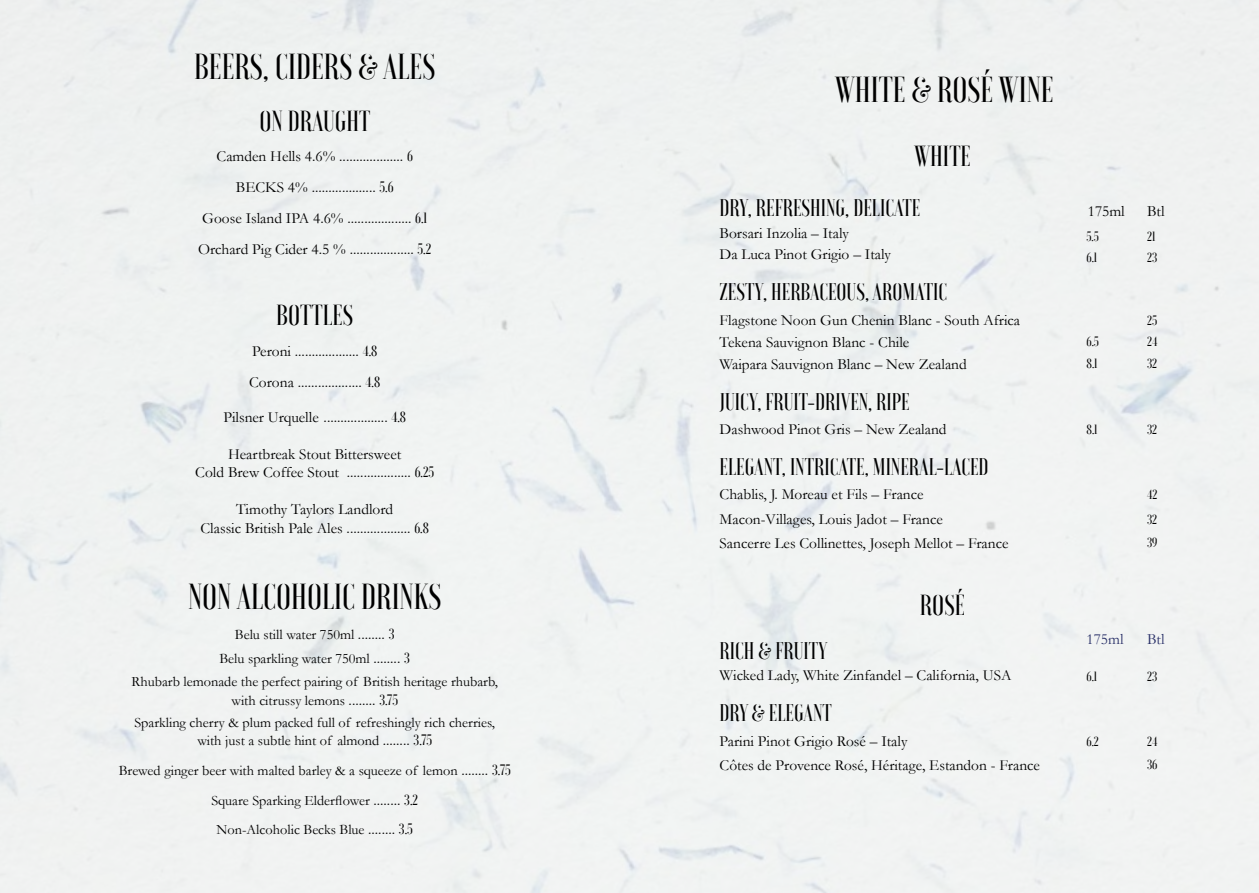
<style>
.page{position:relative;width:1259px;height:893px;background:#fff}
.page>*{position:absolute;margin:0;border:0;box-sizing:border-box;transform-origin:0 0}
.t1{font:500 36px "Voga";color:#000}
.t2{font:500 28.8px "Voga";color:#000}
.t3{font:500 24px "Voga";color:#000}
.t4{font:15.45px/30.8px "Garamond";color:#000}
.t5{font:15.45px "Garamond";color:#293068}
.t6{font:14.25px/29.7px "Garamond";color:#000;text-align:center}
.t7{font:500 13.5px/21.8px "Voga";color:#000}
.s1{font-family:"Voga";font-weight:500;font-size:15px}
.s2{font-size:15.45px}
</style>
<div class="page">
<h1 class="t1" style="left:194px;top:46px;width:243px">BEERS, CIDERS &amp; ALES</h1>
<h2 class="t2" style="left:259px;top:104px;width:112px">ON DRAUGHT</h2>
<p class="t4" style="left:198px;top:141px;width:235px;text-align:center">Camden Hells 4.6% ................... <span class="s1">6<br></span>BECKS 4% ................... <span class="s1">5.6<br></span>Goose Island IPA 4.6% ................... <span class="s1">6.1<br></span>Orchard Pig Cider 4.5 % ................... <span class="s1">5.2</span></p>
<h2 class="t2" style="left:276px;top:299px;width:79px">BOTTLES</h2>
<p class="t4" style="left:249px;top:336px;width:133px">Peroni ................... <span class="s1">4.8<br></span>Corona ................... <span class="s1">4.8</span></p>
<p class="t4" style="left:223px;top:401px;width:184px">Pilsner Urquelle ................... <span class="s1">4.8</span></p>
<p class="t4" style="left:195px;top:444px;width:240px;line-height:18.8px;text-align:center">Heartbreak Stout Bittersweet<br>Cold Brew Coffee Stout ................... <span class="s1">6.25</span></p>
<p class="t4" style="left:200px;top:499px;width:230px;line-height:18.8px;text-align:center">Timothy Taylors Landlord<br>Classic British Pale Ales ................... <span class="s1">6.8</span></p>
<h1 class="t1" style="left:188px;top:577px;width:255px">NON ALCOHOLIC DRINKS</h1>
<p class="t6" style="left:219px;top:622px;width:192px;line-height:24.8px">Belu still water 750ml <span class="s2">........</span> <span class="s1">3<br></span>Belu sparkling water 750ml <span class="s2">........</span> <span class="s1">3</span></p>
<p class="t6" style="left:132px;top:672px;width:368px;line-height:18.8px">Rhubarb lemonade the perfect pairing of British heritage rhubarb, with citrussy lemons <span class="s2">........</span> <span class="s1">3.75</span></p>
<p class="t6" style="left:134px;top:713px;width:362px;line-height:18.5px">Sparkling cherry &amp; plum packed full of refreshingly rich cherries, with just a subtle hint of almond <span class="s2">........</span> <span class="s1">3.75</span></p>
<p class="t6" style="left:119px;top:755px;width:393px">Brewed ginger beer with malted barley &amp; a squeeze of lemon <span class="s2">........</span> <span class="s1">3.75<br></span>Square Sparking Elderflower <span class="s2">........</span> <span class="s1">3.2<br></span>Non-Alcoholic Becks Blue <span class="s2">........</span> <span class="s1">3.5</span></p>
<h1 class="t1" style="left:834px;top:70px;width:220px">WHITE &amp; ROSÉ WINE</h1>
<h2 class="t2" style="left:914px;top:140px;width:58px">WHITE</h2>
<h3 class="t3" style="left:719px;top:194px;width:202px">DRY, REFRESHING, DELICATE</h3>
<p class="t4" style="left:719px;top:222px;width:173px;line-height:21.8px">Borsari Inzolia – Italy<br>Da Luca Pinot Grigio – Italy</p>
<h3 class="t3" style="left:719px;top:278px;width:229px">ZESTY, HERBACEOUS, AROMATIC</h3>
<p class="t4" style="left:719px;top:309px;width:302px;line-height:21.8px">Flagstone Noon Gun Chenin Blanc - South Africa<br>Tekena Sauvignon Blanc - Chile<br>Waipara Sauvignon Blanc – New Zealand</p>
<h3 class="t3" style="left:719px;top:388px;width:192px">JUICY, FRUIT-DRIVEN, RIPE</h3>
<p class="t4" style="left:719px;top:414px;width:228px">Dashwood Pinot Gris – New Zealand</p>
<h3 class="t3" style="left:719px;top:453px;width:270px">ELEGANT, INTRICATE, MINERAL-LACED</h3>
<p class="t4" style="left:719px;top:482px;width:290px;line-height:24.5px">Chablis, J. Moreau et Fils – France<br>Macon-Villages, Louis Jadot – France<br>Sancerre Les Collinettes, Joseph Mellot – France</p>
<h2 class="t2" style="left:920px;top:589px;width:47px">ROSÉ</h2>
<h3 class="t3" style="left:719px;top:637px;width:109px">RICH &amp; FRUITY</h3>
<p class="t4" style="left:719px;top:660px;width:293px">Wicked Lady, White Zinfandel – California, USA</p>
<h3 class="t3" style="left:719px;top:699px;width:114px">DRY &amp; ELEGANT</h3>
<p class="t4" style="left:719px;top:728px;width:322px;line-height:24.5px">Parini Pinot Grigio Rosé – Italy<br>Côtes de Provence Rosé, Héritage, Estandon - France</p>
<p class="t4" style="left:1087px;top:195px;width:39px">175ml</p>
<p class="t4" style="left:1147px;top:195px;width:19px">Btl</p>
<p class="t7" style="left:1086px;top:225px;width:14px">5.5<br>6.1</p>
<p class="t7" style="left:1147px;top:225px;width:12px">21<br>23</p>
<p class="t7" style="left:1086px;top:330px;width:14px">6.5<br>8.1</p>
<p class="t7" style="left:1147px;top:309px;width:12px;text-align:justify">25<br>24<br>32</p>
<p class="t7" style="left:1086px;top:418px;width:13px">8.1</p>
<p class="t7" style="left:1147px;top:418px;width:12px">32</p>
<p class="t7" style="left:1147px;top:481px;width:12px;line-height:24.8px">42<br>32</p>
<p class="t7" style="left:1147px;top:531px;width:12px">39</p>
<p class="t5" style="left:1086px;top:630px;width:39px">175ml</p>
<p class="t5" style="left:1147px;top:630px;width:19px">Btl</p>
<p class="t7" style="left:1086px;top:665px;width:12px">6.1</p>
<p class="t7" style="left:1147px;top:665px;width:12px">23</p>
<p class="t7" style="left:1086px;top:730px;width:14px">6.2</p>
<p class="t7" style="left:1147px;top:729px;width:12px;line-height:23.2px">24<br>36</p>
</div>
